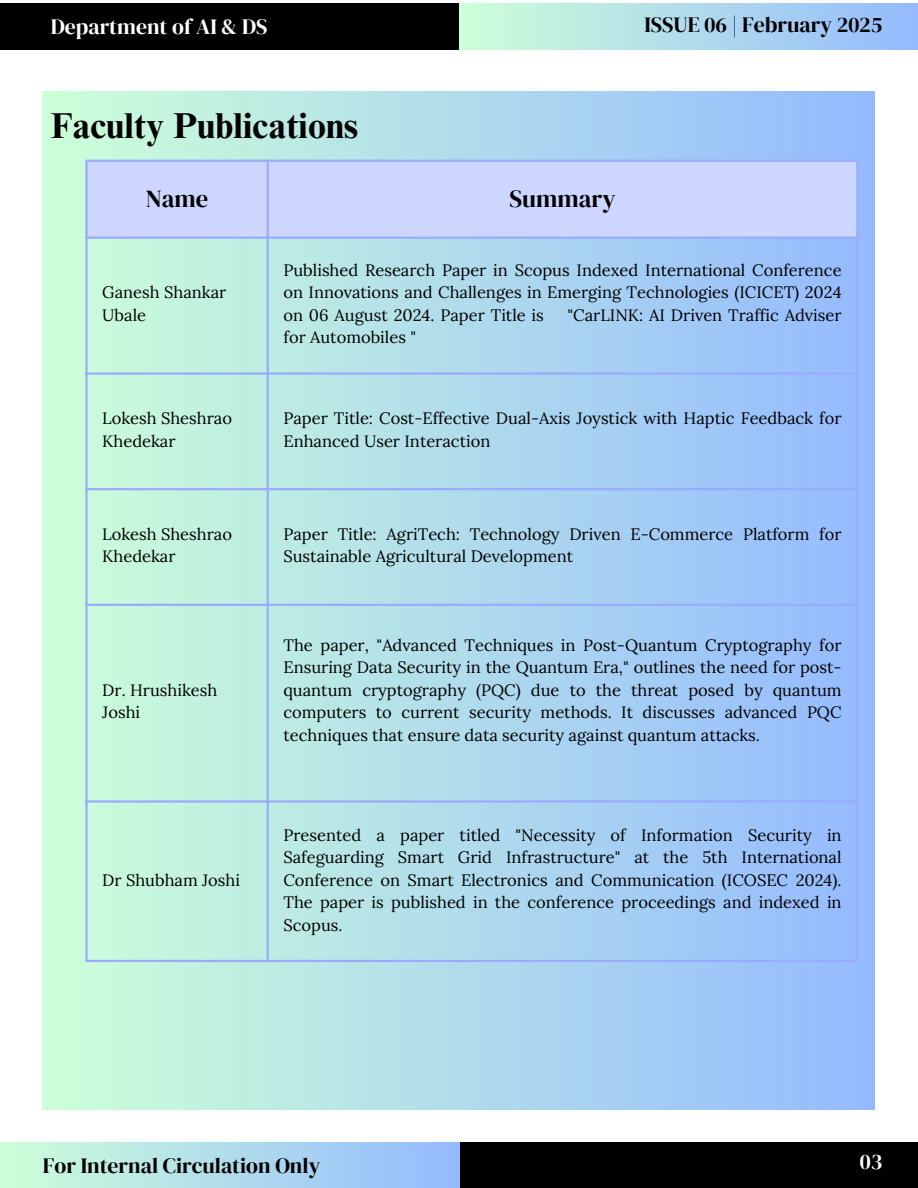
<style>
.page{position:relative;width:918px;height:1188px;background:#fff}
.page>*{position:absolute;margin:0;border:0;box-sizing:border-box;transform-origin:0 0}
.t1{font:700 36px "Times NRMT Pro";color:#000}
.t2{font:24.45px "DM Serif Display";color:#000}
.t3{font:21.75px "DM Serif Display";color:#000}
.t4{font:21.75px "DM Serif Display";color:#fff}
.t5{font:16.5px/22.5px "Lora";color:#000}
</style>
<div class="page">
<div style="left:459px;top:3px;width:459px;height:47px;background:linear-gradient(to right,#cdffd8,#94b9ff)"></div>
<div style="left:0;top:3px;width:459px;height:47px;background:#000"></div>
<div style="left:43px;top:92px;width:831px;height:1017px;background:linear-gradient(to right,#cdffd8,#94b9ff)"></div>
<div style="left:459px;top:1143px;width:459px;height:45px;background:#000"></div>
<div style="left:0;top:1143px;width:459px;height:45px;background:linear-gradient(to right,#cdffd8,#94baff)"></div>
<div style="left:88px;top:162px;width:768px;height:75px;background:#cdd6ff"></div>
<hr style="left:85px;top:162px;width:3px;height:798px;background:#99acff">
<hr style="left:267px;top:162px;width:2px;height:798px;background:#99acff">
<hr style="left:856px;top:162px;width:3px;height:798px;background:#99acff">
<hr style="left:85px;top:160px;width:774px;height:2px;background:#99acff">
<hr style="left:85px;top:237px;width:774px;height:2px;background:#99acff">
<hr style="left:85px;top:372px;width:774px;height:3px;background:#99acff">
<hr style="left:85px;top:488px;width:774px;height:2px;background:#99acff">
<hr style="left:85px;top:604px;width:774px;height:2px;background:#99acff">
<hr style="left:85px;top:800px;width:774px;height:3px;background:#99acff">
<hr style="left:85px;top:960px;width:774px;height:2px;background:#99acff">
<p class="t4" style="left:51px;top:11px;width:218px">Department of AI &amp; DS</p>
<p class="t1" style="left:51px;top:112px;width:309px">Faculty Publications</p>
<p class="t2" style="left:146px;top:182px;width:64px">Name</p>
<p class="t2" style="left:510px;top:182px;width:107px">Summary</p>
<p class="t3" style="left:644px;top:9px;width:239px">ISSUE 06 | February 2025</p>
<h1 class="t5" style="left:102px;top:281px;width:126px">Ganesh Shankar<br>Ubale</h1>
<p class="t5" style="left:283px;top:259px;width:560px;text-align:justify">Published Research Paper in Scopus Indexed International Conference on Innovations and Challenges in Emerging Technologies (ICICET) 2024 on 06 August 2024. Paper Title is</p>
<p class="t5" style="left:567px;top:304px;width:276px">"CarLINK: AI Driven Traffic Adviser</p>
<p class="t5" style="left:283px;top:326px;width:134px">for Automobiles "</p>
<p class="t5" style="left:102px;top:407px;width:131px">Lokesh Sheshrao<br>Khedekar</p>
<p class="t5" style="left:283px;top:407px;width:560px">Paper Title: Cost-Effective Dual-Axis Joystick with Haptic Feedback for<br>Enhanced User Interaction</p>
<p class="t5" style="left:102px;top:523px;width:131px">Lokesh Sheshrao<br>Khedekar</p>
<p class="t5" style="left:283px;top:523px;width:560px">Paper Title: AgriTech: Technology Driven E-Commerce Platform for<br>Sustainable Agricultural Development</p>
<p class="t5" style="left:102px;top:679px;width:117px">Dr. Hrushikesh<br>Joshi</p>
<p class="t5" style="left:102px;top:869px;width:139px">Dr Shubham Joshi</p>
<p class="t5" style="left:283px;top:634px;width:560px;text-align:justify">The paper, "Advanced Techniques in Post-Quantum Cryptography for Ensuring Data Security in the Quantum Era," outlines the need for post&shy;quantum cryptography (PQC) due to the threat posed by quantum computers to current security methods. It discusses advanced PQC techniques that ensure data security against quantum attacks.</p>
<p class="t5" style="left:283px;top:824px;width:560px;text-align:justify">Presented a paper titled "Necessity of Information Security in Safeguarding Smart Grid Infrastructure" at the 5th International Conference on Smart Electronics and Communication (ICOSEC 2024).<br>The paper is published in the conference proceedings and indexed in Scopus.</p>
<p class="t3" style="left:43px;top:1150px;width:279px">For Internal Circulation Only</p>
<p class="t4" style="left:860px;top:1146px;width:24px">03</p>
</div>
